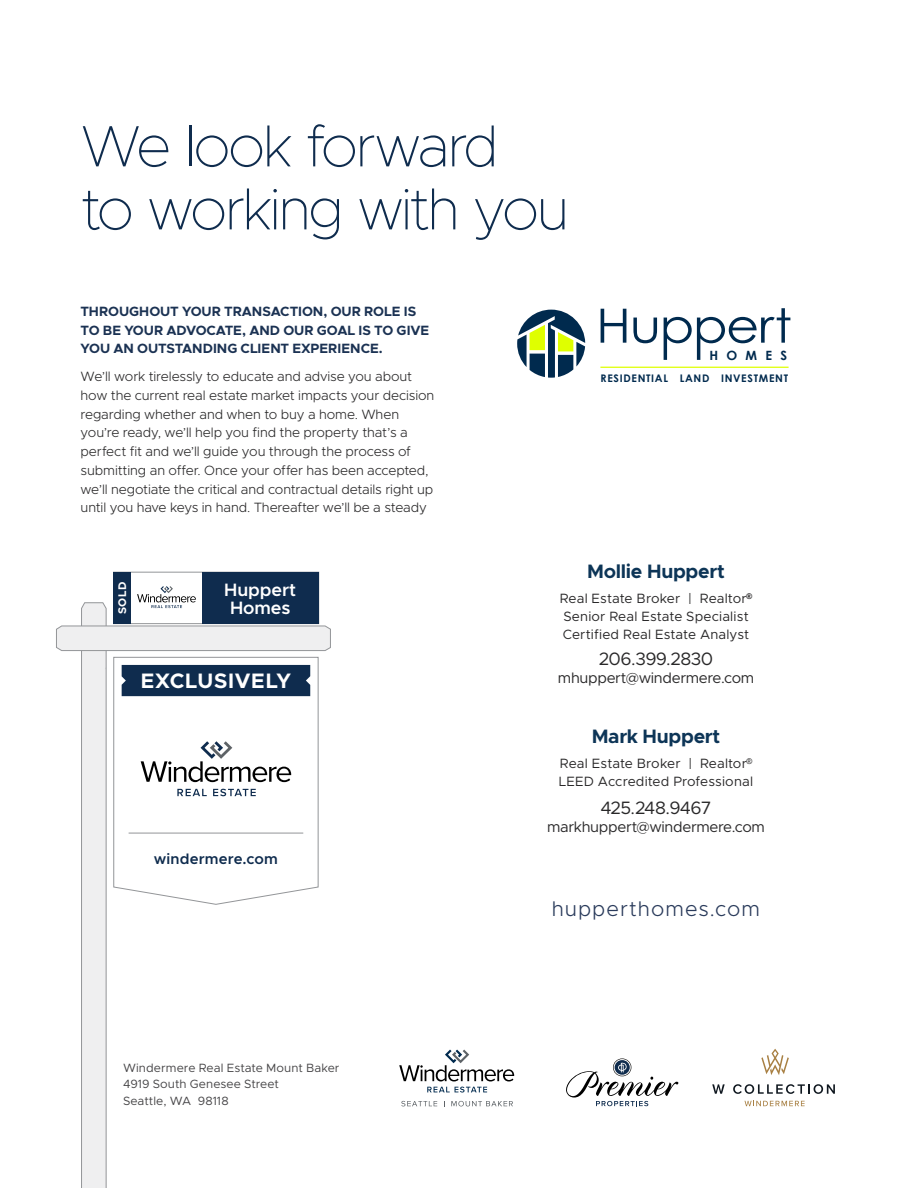
<style>
.page{position:relative;width:918px;height:1188px;background:#fff}
.page>*{position:absolute;margin:0;border:0;box-sizing:border-box;transform-origin:0 0}
.t1{font:100 58.5px/63px "Metropolis";letter-spacing:-.04em;color:#0f2c4e}
.t2{font:300 21px "Metropolis";letter-spacing:.05em;color:#2a3b5b}
.t3{font:700 21px "Metropolis";letter-spacing:.03em;color:#fff}
.t4{font:700 19.5px "Metropolis";letter-spacing:-.015em;color:#0d3557}
.t5{font:18px "Metropolis";letter-spacing:-.035em;color:#292829}
.t6{font:600 18px "Metropolis";letter-spacing:-.005em;color:#fff}
.t7{font:15px "Metropolis";letter-spacing:-.02em;color:#292829}
.t8{font:600 15px "Metropolis";letter-spacing:.01em;color:#0f2c4e}
.t9{font:300 13.5px/18.8px "Metropolis";letter-spacing:-.005em;color:#292829}
.t10{font:13.5px/18px "Metropolis";letter-spacing:.01em;color:#292829}
.t11{font:700 13.5px/18.8px "Metropolis";letter-spacing:-.005em;color:#1b3253}
.t12{font:700 12.75px "Century Gothic";letter-spacing:.64em;color:#002a4e}
.t13{font:12px/16.5px "Metropolis";letter-spacing:.005em;color:#464547}
.t14{font:700 11.1px "Metropolis";color:#fff}
.t15{font:700 10.5px "Century Gothic";letter-spacing:.065em;color:#002a4e}
</style>
<div class="page">
<svg style="left:712px;top:1084px;width:13px;height:10px"></svg>
<svg style="left:733px;top:1084px;width:102px;height:10px"></svg>
<svg style="left:745px;top:1101px;width:60px;height:5px"></svg>
<svg style="left:761px;top:1049px;width:28px;height:26px"></svg>
<svg style="left:566px;top:1058px;width:112px;height:48px"></svg>
<svg style="left:427px;top:1087px;width:60px;height:6px"></svg>
<svg style="left:399px;top:1050px;width:115px;height:31px"></svg>
<svg style="left:401px;top:1101px;width:36px;height:5px"></svg>
<svg style="left:451px;top:1101px;width:62px;height:5px"></svg>
<svg style="left:517px;top:310px;width:68px;height:68px"></svg>
<svg style="left:601px;top:309px;width:25px;height:34px"></svg>
<svg style="left:633px;top:318px;width:24px;height:25px"></svg>
<svg style="left:664px;top:308px;width:126px;height:52px"></svg>
<hr style="left:600px;top:367px;width:189px;height:1px;background:#dfff00">
<div style="left:114px;top:572px;width:17px;height:52px;background:#0f2c4e"></div>
<div style="left:202px;top:572px;width:116px;height:52px;background:#0f2c4e"></div>
<svg style="left:56px;top:586px;width:275px;height:602px"></svg>
<h1 class="t1" style="left:81px;top:115px;width:490px">We look forward<br>to working with you</h1>
<p class="t11" style="left:81px;top:302px;width:350px">THROUGHOUT YOUR TRANSACTION, OUR ROLE IS<br>TO BE YOUR ADVOCATE, AND OUR GOAL IS TO GIVE<br>YOU AN OUTSTANDING CLIENT EXPERIENCE.</p>
<p class="t9" style="left:81px;top:367px;width:355px">We’ll work tirelessly to educate and advise you about how the current real estate market impacts your decision regarding whether and when to buy a home. When you’re ready, we’ll help you find the property that’s a perfect fit and we’ll guide you through the process of submitting an offer. Once your offer has been accepted, we’ll negotiate the critical and contractual details right up until you have keys in hand. Thereafter we’ll be a steady</p>
<p class="t12" style="left:709px;top:347px;width:79px">HOMES</p>
<p class="t15" style="left:601px;top:371px;width:189px">RESIDENTIAL LAND INVESTMENT</p>
<p class="t14" style="left:115px;top:614px;width:34px;rotate:-90deg">SOLD</p>
<h3 class="t6" style="left:224px;top:578px;width:74px">Huppert</h3>
<h3 class="t6" style="left:230px;top:596px;width:62px">Homes</h3>
<h2 class="t3" style="left:141px;top:667px;width:152px">EXCLUSIVELY</h2>
<p class="t8" style="left:154px;top:849px;width:126px">windermere.com</p>
<p class="t13" style="left:123px;top:1059px;width:218px">Windermere Real Estate Mount Baker<br>4919 South Genesee Street<br>Seattle, WA 98118</p>
<h3 class="t4" style="left:587px;top:559px;width:139px">Mollie Huppert</h3>
<p class="t10" style="left:560px;top:589px;width:194px">Real Estate Broker | Realtor<sup>®<br></sup>Senior Real Estate Specialist<br>Certified Real Estate Analyst</p>
<h3 class="t5" style="left:599px;top:647px;width:116px">206.399.2830</h3>
<p class="t7" style="left:558px;top:668px;width:198px">mhuppert@windermere.com</p>
<h3 class="t4" style="left:592px;top:724px;width:130px">Mark Huppert</h3>
<p class="t10" style="left:559px;top:754px;width:196px">Real Estate Broker | Realtor<sup>®<br></sup>LEED Accredited Professional</p>
<h3 class="t5" style="left:601px;top:797px;width:113px">425.248.9467</h3>
<p class="t7" style="left:547px;top:817px;width:219px">markhuppert@windermere.com</p>
<h2 class="t2" style="left:552px;top:895px;width:210px">hupperthomes.com</h2>
</div>
